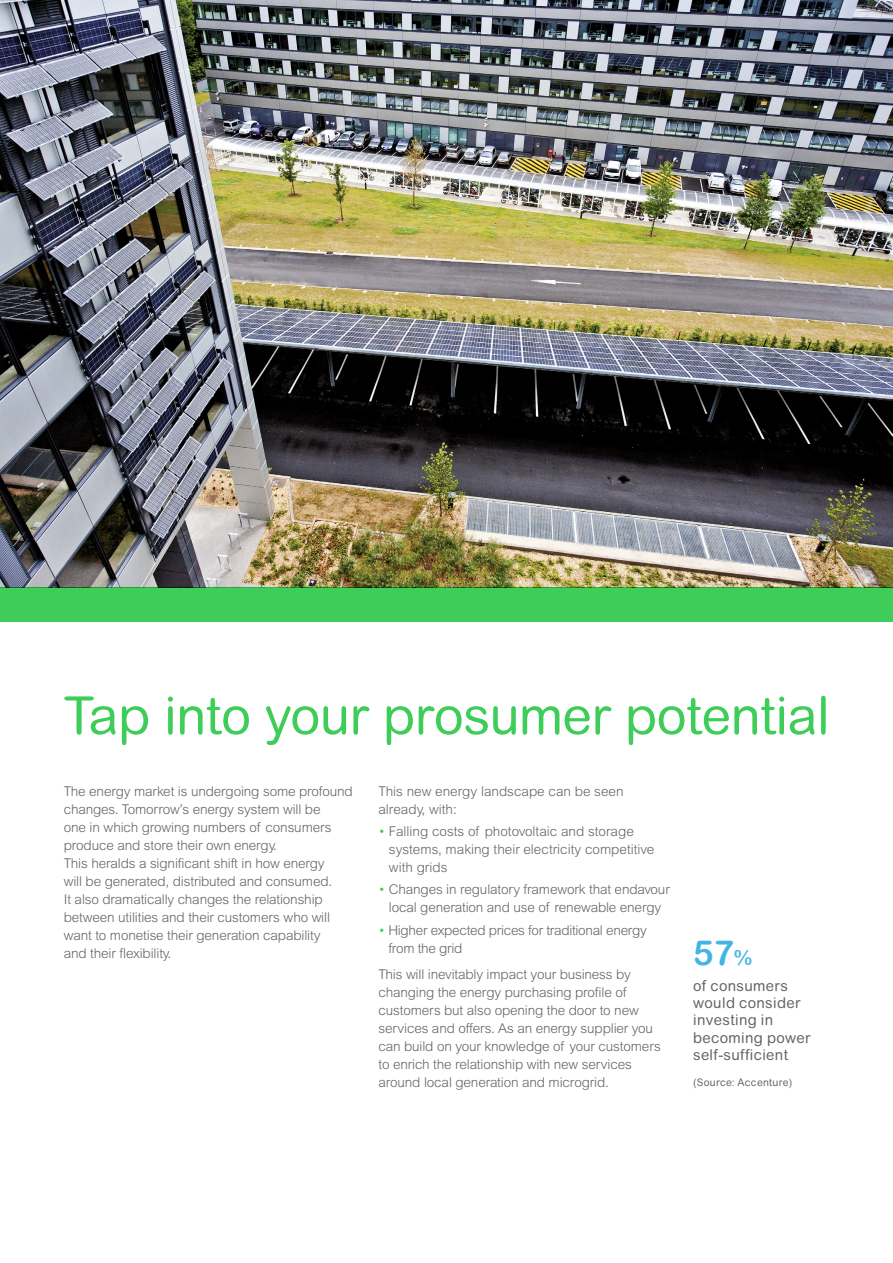
<style>
.page{position:relative;width:893px;height:1263px;background:#fff}
.page>*{position:absolute;margin:0;border:0;box-sizing:border-box;transform-origin:0 0}
.t1{font:52.5px "Arial Rounded MT Pro";letter-spacing:-.01em;color:#3dcd58}
.t2{font:34.5px "Arial Rounded MT Bold";color:#42b4e6}
.t3{font:15px/17.2px "Arial Rounded MT Pro";letter-spacing:.025em;color:#626469}
.t4{font:300 13.5px/18px "Arial MT Std";letter-spacing:-.01em;color:#626469}
.t5{font:10.5px "Arial Rounded MT Pro";letter-spacing:.025em;color:#626469}
.s1{color:#3dcd58}
.s2{font-size:21px}
</style>
<div class="page">
<img style="left:0;top:0;width:893px;height:587px">
<div style="left:0;top:587px;width:893px;height:34px;background:#3dcd58"></div>
<img style="left:31px;top:0;width:783px;height:63px">
<hr style="left:0;top:1199px;width:859px;height:1px;background:#626469">
<hr style="left:859px;top:64px;width:1px;height:1135px;background:#626469">
<hr style="left:31px;top:64px;width:1px;height:1199px;background:#626469">
<hr style="left:0;top:1251px;width:829px;height:1px;background:#626469">
<hr style="left:0;top:1234px;width:829px;height:1px;background:#626469">
<hr style="left:0;top:1216px;width:829px;height:1px;background:#626469">
<svg style="left:814px;top:26px;width:15px;height:37px"></svg>
<svg style="left:814px;top:0;width:15px;height:26px"></svg>
<svg style="left:0;top:32px;width:31px;height:31px"></svg>
<svg style="left:0;top:0;width:31px;height:32px"></svg>
<hr style="left:0;top:63px;width:859px;height:1px;background:#626469">
<img style="left:0;top:108px;width:90px;height:101px">
<div style="left:829px;top:995px;width:64px;height:101px;background:#fff"></div>
<img style="left:829px;top:108px;width:64px;height:101px">
<div style="left:805px;top:1216px;width:24px;height:35px;background:#fff"></div>
<div style="left:805px;top:1251px;width:24px;height:12px;background:#fff"></div>
<div style="left:805px;top:1199px;width:24px;height:18px;background:#fff"></div>
<h1 class="t1" style="left:64px;top:685px;width:767px">Tap into your prosumer potential</h1>
<p class="t4" style="left:64px;top:783px;width:290px">The energy market is undergoing some profound changes. Tomorrow’s energy system will be<br>one in which growing numbers of consumers produce and store their own energy.<br>This heralds a significant shift in how energy<br>will be generated, distributed and consumed.<br>It also dramatically changes the relationship between utilities and their customers who will want to monetise their generation capability<br>and their flexibility.</p>
<p class="t4" style="left:378px;top:783px;width:247px">This new energy landscape can be seen already, with:</p>
<p class="t4" style="left:389px;top:823px;width:267px;text-indent:-11px"><span class="s1">•</span> Falling costs of photovoltaic and storage systems, making their electricity competitive with grids</p>
<p class="t4" style="left:378px;top:881px;width:293px;text-align:center"><span class="s1">•</span> Changes in regulatory framework that endavour local generation and use of renewable energy</p>
<p class="t4" style="left:388px;top:921px;width:260px;text-indent:-10px"><span class="s1">•</span> Higher expected prices for traditional energy from the grid</p>
<p class="t4" style="left:378px;top:966px;width:284px">This will inevitably impact your business by changing the energy purchasing profile of customers but also opening the door to new services and offers. As an energy supplier you can build on your knowledge of your customers to enrich the relationship with new services around local generation and microgrid.</p>
<h2 class="t2" style="left:693px;top:932px;width:60px">57<span class="s2">%</span></h2>
<p class="t3" style="left:693px;top:977px;width:119px">of consumers would consider investing in becoming power self-sufficient</p>
<p class="t5" style="left:693px;top:1076px;width:101px">(Source: Accenture)</p>
</div>
